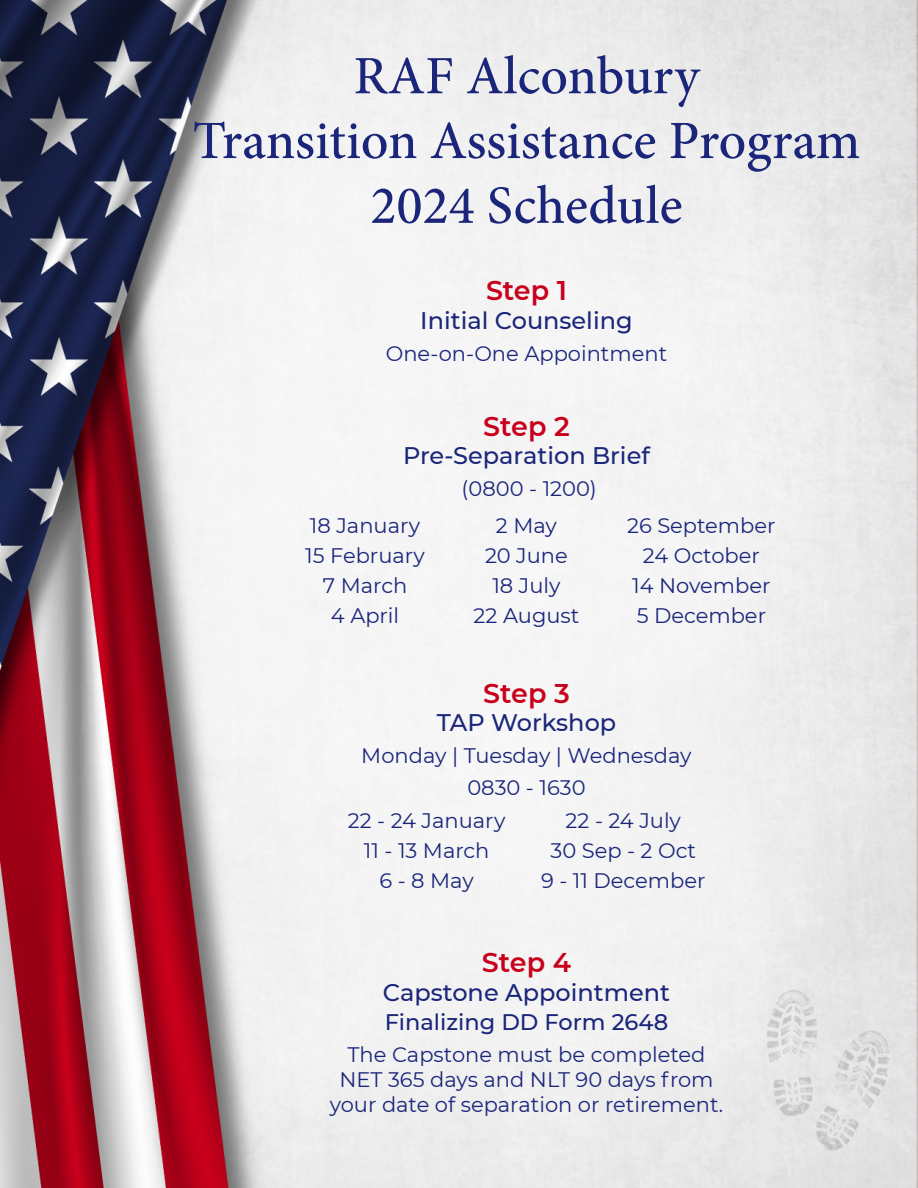
<style>
.page{position:relative;width:918px;height:1188px;background:#fff}
.page>*{position:absolute;margin:0;border:0;box-sizing:border-box;transform-origin:0 0}
.t1{font:500 54px "Minion Pro";color:#1b267b}
.t2{font:600 27px "Montserrat";color:#c8001c}
.description{font:500 24px "Montserrat";color:#1b267b}
.description-2{font:500 22.5px "Montserrat";color:#1b267b}
.copy{font:21px "Montserrat";color:#1b267b}
</style>
<div class="page">
<img style="left:0;top:0;width:918px;height:1188px">
<img style="left:736px;top:985px;width:168px;height:175px">
<p class="t1" style="left:353px;top:40px;width:348px">RAF Alconbury</p>
<p class="t1" style="left:193px;top:104px;width:669px">Transition Assistance Program</p>
<p class="t1" style="left:370px;top:169px;width:314px">2024 Schedule</p>
<p class="t2" style="left:486px;top:272px;width:82px">Step 1</p>
<p class="description" style="left:420px;top:304px;width:214px">Initial Counseling</p>
<p class="copy" style="left:386px;top:339px;width:283px">One-on-One Appointment</p>
<p class="t2" style="left:483px;top:407px;width:88px">Step 2</p>
<p class="description" style="left:403px;top:439px;width:248px">Pre-Separation Brief</p>
<p class="copy" style="left:462px;top:474px;width:137px">(0800 - 1200)</p>
<p class="copy" style="left:310px;top:512px;width:112px">18 January</p>
<p class="copy" style="left:305px;top:542px;width:121px">15 February</p>
<p class="copy" style="left:323px;top:572px;width:86px">7 March</p>
<p class="copy" style="left:331px;top:602px;width:70px">4 April</p>
<p class="copy" style="left:496px;top:512px;width:63px">2 May</p>
<p class="copy" style="left:485px;top:542px;width:84px">20 June</p>
<p class="copy" style="left:492px;top:572px;width:70px">18 July</p>
<p class="copy" style="left:474px;top:602px;width:107px">22 August</p>
<p class="copy" style="left:627px;top:512px;width:150px">26 September</p>
<p class="copy" style="left:643px;top:542px;width:119px">24 October</p>
<p class="copy" style="left:632px;top:572px;width:140px">14 November</p>
<p class="copy" style="left:637px;top:602px;width:131px">5 December</p>
<p class="t2" style="left:483px;top:674px;width:88px">Step 3</p>
<p class="description" style="left:437px;top:706px;width:181px">TAP Workshop</p>
<p class="copy" style="left:361px;top:741px;width:332px">Monday | Tuesday | Wednesday</p>
<p class="copy" style="left:467px;top:773px;width:120px">0830 - 1630</p>
<p class="copy" style="left:348px;top:806px;width:159px">22 - 24 January</p>
<p class="copy" style="left:364px;top:836px;width:127px">11 - 13 March</p>
<p class="copy" style="left:379px;top:866px;width:96px">6 - 8 May</p>
<p class="copy" style="left:566px;top:806px;width:117px">22 - 24 July</p>
<p class="copy" style="left:551px;top:836px;width:147px">30 Sep - 2 Oct</p>
<p class="copy" style="left:541px;top:866px;width:166px">9 - 11 December</p>
<p class="t2" style="left:482px;top:943px;width:91px">Step 4</p>
<p class="description" style="left:383px;top:976px;width:289px">Capstone Appointment</p>
<p class="description-2" style="left:385px;top:1006px;width:285px">Finalizing DD Form 2648</p>
<p class="copy" style="left:348px;top:1040px;width:359px">The Capstone must be completed</p>
<p class="copy" style="left:339px;top:1065px;width:376px">NET 365 days and NLT 90 days from</p>
<p class="copy" style="left:330px;top:1090px;width:395px">your date of separation or retirement.</p>
</div>
